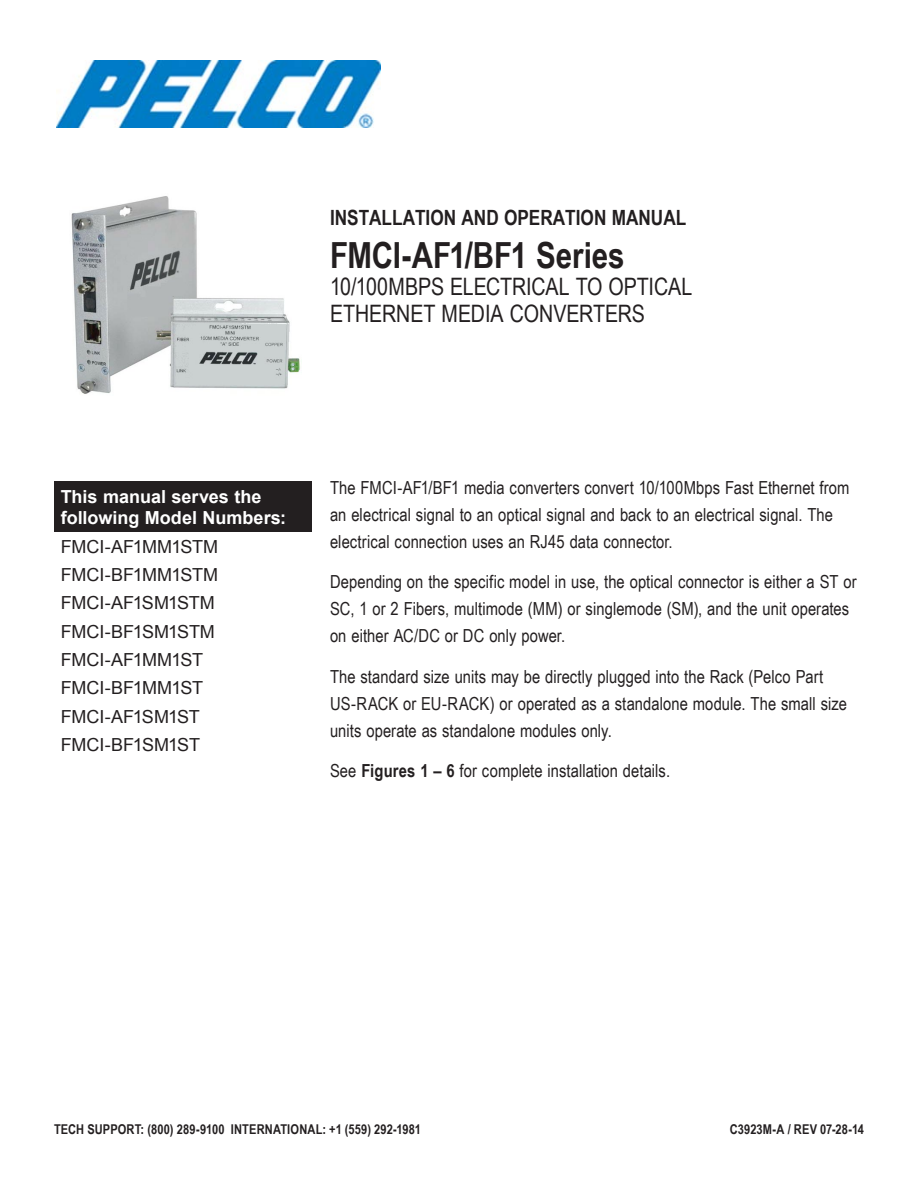
<style>
.page{position:relative;width:918px;height:1188px;background:#fff}
.page>*{position:absolute;margin:0;border:0;box-sizing:border-box;transform-origin:0 0}
.t1{font:700 36px "Arial Narrow";color:#231f20}
.t2{font:24px/27px "Arial Narrow";letter-spacing:-.005em;color:#231f20}
.t3{font:700 21px "Arial Narrow";color:#231f20}
.t4{font:18px/27px "Arial Narrow";letter-spacing:.005em;color:#231f20}
.t5{font:18px "Arial";letter-spacing:-.015em;color:#231f20}
.t6{font:700 18px/21.6px "Arial";color:#fff}
.t7{font:700 13.5px "Arial Narrow";letter-spacing:.01em;color:#231f20}
.s1{font-weight:700}
</style>
<div class="page">
<img style="left:71px;top:196px;width:229px;height:198px">
<div style="left:54px;top:481px;width:258px;height:51px;background:#231f20"></div>
<img style="left:57px;top:61px;width:324px;height:66px">
<p class="t3" style="left:330px;top:201px;width:358px">INSTALLATION AND OPERATION MANUAL</p>
<p class="t1" style="left:330px;top:228px;width:296px">FMCI-AF1/BF1 Series</p>
<p class="t2" style="left:330px;top:272px;width:364px">10/100MBPS ELECTRICAL TO OPTICAL<br>ETHERNET MEDIA CONVERTERS</p>
<p class="t6" style="left:61px;top:486px;width:227px">This manual serves the following Model Numbers:</p>
<p class="t5" style="left:61px;top:535px;width:159px">FMCI-AF1MM1STM</p>
<p class="t5" style="left:61px;top:563px;width:159px">FMCI-BF1MM1STM</p>
<p class="t5" style="left:61px;top:591px;width:156px">FMCI-AF1SM1STM</p>
<p class="t5" style="left:61px;top:620px;width:156px">FMCI-BF1SM1STM</p>
<p class="t5" style="left:61px;top:648px;width:144px">FMCI-AF1MM1ST</p>
<p class="t5" style="left:61px;top:676px;width:144px">FMCI-BF1MM1ST</p>
<p class="t5" style="left:61px;top:705px;width:141px">FMCI-AF1SM1ST</p>
<p class="t5" style="left:61px;top:733px;width:141px">FMCI-BF1SM1ST</p>
<p class="t4" style="left:330px;top:473px;width:521px">The FMCI-AF1/BF1 media converters convert 10/100Mbps Fast Ethernet from an electrical signal to an optical signal and back to an electrical signal. The electrical connection uses an RJ45 data connector.</p>
<p class="t4" style="left:330px;top:568px;width:528px">Depending on the specific model in use, the optical connector is either a ST or<br>SC, 1 or 2 Fibers, multimode (MM) or singlemode (SM), and the unit operates on either AC/DC or DC only power.</p>
<p class="t4" style="left:330px;top:662px;width:519px">The standard size units may be directly plugged into the Rack (Pelco Part<br>US-RACK or EU-RACK) or operated as a standalone module. The small size units operate as standalone modules only.</p>
<p class="t4" style="left:330px;top:757px;width:342px">See <span class="s1">Figures 1 – 6</span> for complete installation details.</p>
<p class="t7" style="left:54px;top:1119px;width:368px">TECH SUPPORT: (800) 289-9100 INTERNATIONAL: +1 (559) 292-1981</p>
<p class="t7" style="left:730px;top:1119px;width:136px">C3923M-A / REV 07-28-14</p>
</div>
